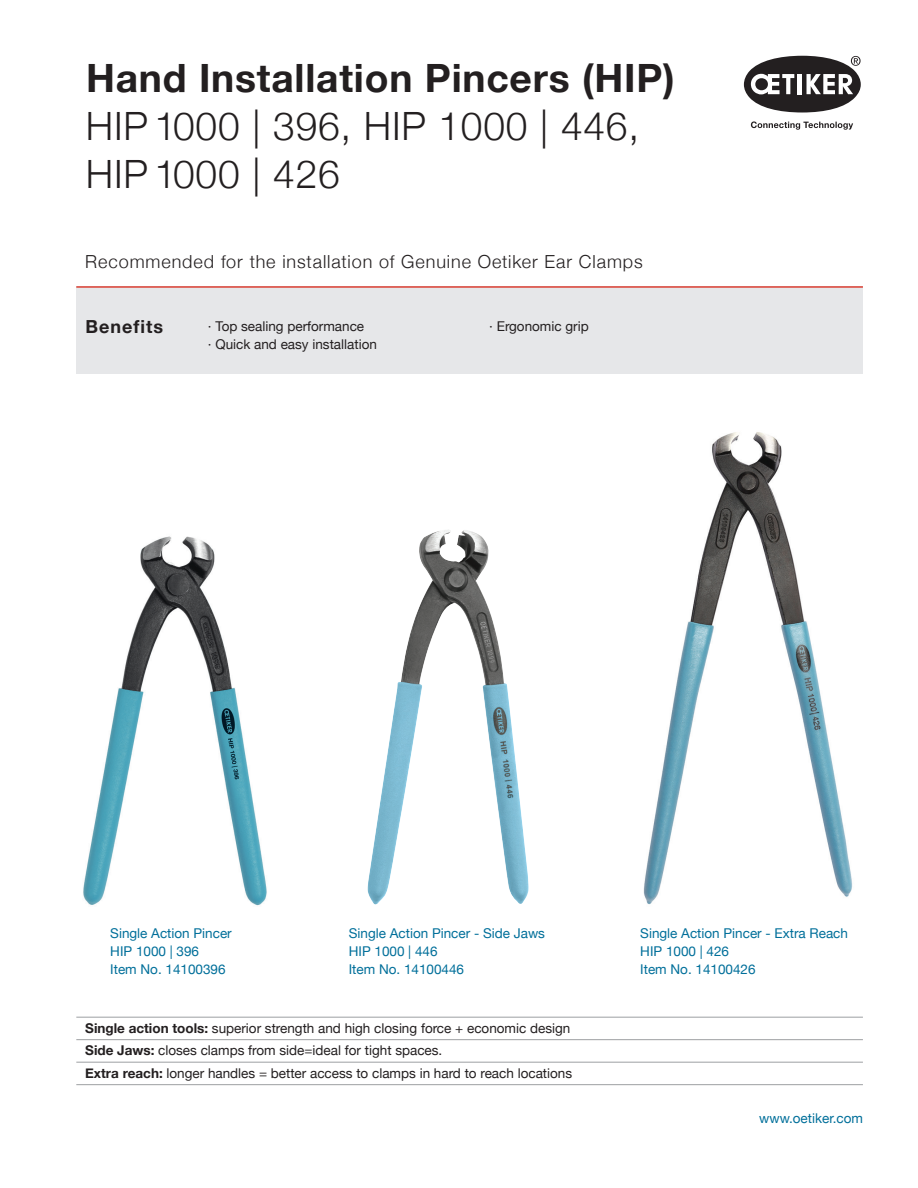
<style>
.page{position:relative;width:918px;height:1188px;background:#fff}
.page>*{position:absolute;margin:0;border:0;box-sizing:border-box;transform-origin:0 0}
.t1{font:300 39px/48px "Helvetica Neue";letter-spacing:.02em;color:#231f20}
.t2{font:700 39px "Helvetica Neue";letter-spacing:.02em;color:#231f20}
.t3{font:300 18px "Helvetica Neue";letter-spacing:.05em;color:#231f20}
.t4{font:700 18px "Helvetica Neue";letter-spacing:.055em;color:#231f20}
.t5{font:13.5px/22.5px "Helvetica Neue";color:#231f20}
.t6{font:13.5px/18px "Helvetica Neue";color:#006f9a}
.s1{font-weight:700}
</style>
<div class="page">
<img style="left:83px;top:536px;width:184px;height:370px">
<img style="left:367px;top:530px;width:162px;height:374px">
<img style="left:643px;top:432px;width:210px;height:473px">
<svg style="left:751px;top:121px;width:102px;height:9px"></svg>
<svg style="left:744px;top:56px;width:117px;height:57px"></svg>
<div style="left:76px;top:286px;width:787px;height:88px;background:#e6e7e9"></div>
<hr style="left:76px;top:286px;width:787px;height:2px;background:#db3f32">
<hr style="left:76px;top:1017px;width:787px;height:1px;background:#9d9fa2">
<hr style="left:76px;top:1039px;width:787px;height:1px;background:#9d9fa2">
<hr style="left:76px;top:1062px;width:787px;height:1px;background:#9d9fa2">
<hr style="left:76px;top:1084px;width:787px;height:1px;background:#9d9fa2">
<h1 class="t2" style="left:86px;top:48px;width:590px">Hand Installation Pincers (HIP)</h1>
<h1 class="t1" style="left:86px;top:100px;width:555px">HIP 1000 | 396, HIP 1000 | 446,<br>HIP 1000 | 426</h1>
<h2 class="t3" style="left:85px;top:247px;width:559px">Recommended for the installation of Genuine Oetiker Ear Clamps</h2>
<h2 class="t4" style="left:85px;top:312px;width:79px">Benefits</h2>
<p class="t5" style="left:208px;top:317px;width:171px;line-height:18px">· Top sealing performance<br>· Quick and easy installation</p>
<p class="t5" style="left:489px;top:315px;width:101px">· Ergonomic grip</p>
<p class="t6" style="left:349px;top:925px;width:198px">Single Action Pincer - Side Jaws<br>HIP 1000 | 446<br>Item No. 14100446</p>
<p class="t6" style="left:110px;top:925px;width:123px">Single Action Pincer<br>HIP 1000 | 396<br>Item No. 14100396</p>
<p class="t6" style="left:640px;top:925px;width:209px">Single Action Pincer - Extra Reach<br>HIP 1000 | 426<br>Item No. 14100426</p>
<p class="t5" style="left:85px;top:1018px;width:488px"><span class="s1">Single action tools:</span> superior strength and high closing force + economic design<br><span class="s1">Side Jaws:</span> closes clamps from side=ideal for tight spaces.<br><span class="s1">Extra reach:</span> longer handles = better access to clamps in hard to reach locations</p>
<p class="t6" style="left:759px;top:1109px;width:105px">www.oetiker.com</p>
</div>
